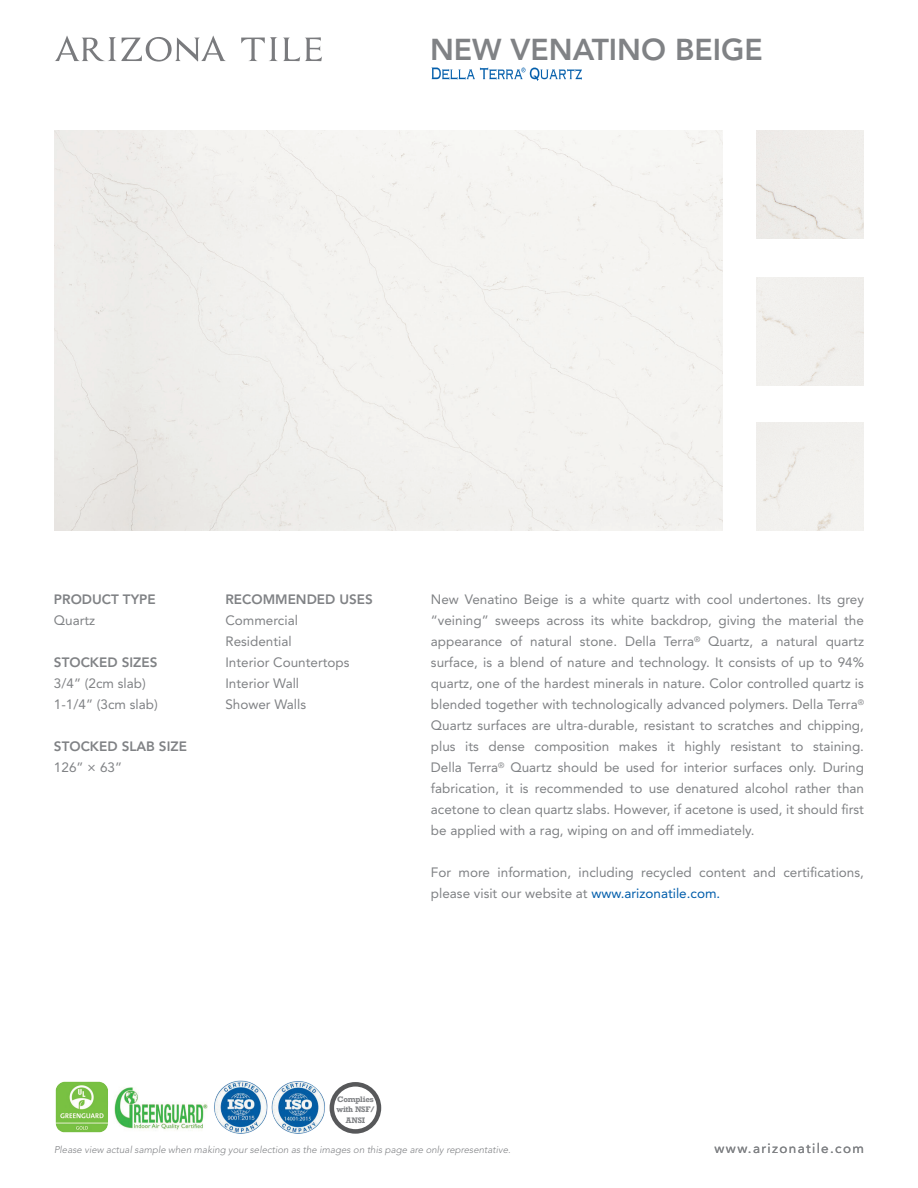
<style>
.page{position:relative;width:918px;height:1188px;background:#fff}
.page>*{position:absolute;margin:0;border:0;box-sizing:border-box;transform-origin:0 0}
.t1{font:800 30px "Avenir LT Std";color:#808285}
.t2{font:13.5px/21px "Avenir LT Std";color:#808285}
.t3{font:800 13.5px "Avenir LT Std";color:#808285}
.t4{font:13.5px "Avenir LT Std";letter-spacing:.1em;color:#808285}
.t5{font:italic 300 9.75px "Avenir LT Std";color:#808285}
.t6{font:700 7.5px/10.5px "Rockwell";letter-spacing:-.035em;color:#808285;text-align:center}
.s1{color:#015dab}
</style>
<div class="page">
<svg style="left:55px;top:35px;width:171px;height:27px"></svg>
<svg style="left:241px;top:37px;width:81px;height:24px"></svg>
<svg style="left:432px;top:68px;width:150px;height:13px"></svg>
<img style="left:55px;top:1081px;width:53px;height:52px">
<img style="left:114px;top:1087px;width:94px;height:43px">
<img style="left:214px;top:1080px;width:54px;height:54px">
<img style="left:272px;top:1081px;width:53px;height:53px">
<div style="left:330px;top:1082px;width:51px;height:52px;border:4px solid #57585a;border-radius:50%"></div>
<div style="left:756px;top:131px;width:108px;height:108px;background:#eeece9"></div>
<div style="left:756px;top:277px;width:108px;height:108px;background:#f1f0ed"></div>
<div style="left:756px;top:423px;width:108px;height:108px;background:#f1f0ee"></div>
<img style="left:54px;top:131px;width:668px;height:400px">
<h1 class="t1" style="left:430px;top:32px;width:334px">NEW VENATINO BEIGE</h1>
<p class="t3" style="left:54px;top:592px;width:103px">PRODUCT TYPE</p>
<p class="t2" style="left:54px;top:610px;width:43px">Quartz</p>
<p class="t3" style="left:54px;top:655px;width:105px">STOCKED SIZES</p>
<p class="t2" style="left:54px;top:673px;width:105px">3/4” (2cm slab)<br>1-1/4” (3cm slab)</p>
<p class="t3" style="left:54px;top:739px;width:134px">STOCKED SLAB SIZE</p>
<p class="t2" style="left:54px;top:757px;width:70px">126” × 63”</p>
<p class="t3" style="left:225px;top:592px;width:149px">RECOMMENDED USES</p>
<p class="t2" style="left:225px;top:610px;width:126px">Commercial<br>Residential<br>Interior Countertops<br>Interior Wall<br>Shower Walls</p>
<p class="t2" style="left:431px;top:589px;width:435px;text-align:justify">New Venatino Beige is a white quartz with cool undertones. Its grey “veining” sweeps across its white backdrop, giving the material the appearance of natural stone. Della Terra<sup>®</sup> Quartz, a natural quartz surface, is a blend of nature and technology. It consists of up to 94% quartz, one of the hardest minerals in nature. Color controlled quartz is blended together with technologically advanced polymers. Della Terra<sup>® </sup>Quartz surfaces are ultra-durable, resistant to scratches and chipping, plus its dense composition makes it highly resistant to staining.<br>Della Terra<sup>®</sup> Quartz should be used for interior surfaces only. During fabrication, it is recommended to use denatured alcohol rather than acetone to clean quartz slabs. However, if acetone is used, it should first be applied with a rag, wiping on and off immediately.</p>
<p class="t2" style="left:431px;top:862px;width:435px">For more information, including recycled content and certifications, please visit our website at <span class="s1">www.arizonatile.com.</span></p>
<p class="t6" style="left:337px;top:1094px;width:40px">Complies with NSF/<br>ANSI</p>
<p class="t5" style="left:54px;top:1144px;width:458px">Please view actual sample when making your selection as the images on this page are only representative.</p>
<p class="t4" style="left:715px;top:1141px;width:151px">www.arizonatile.com</p>
</div>
